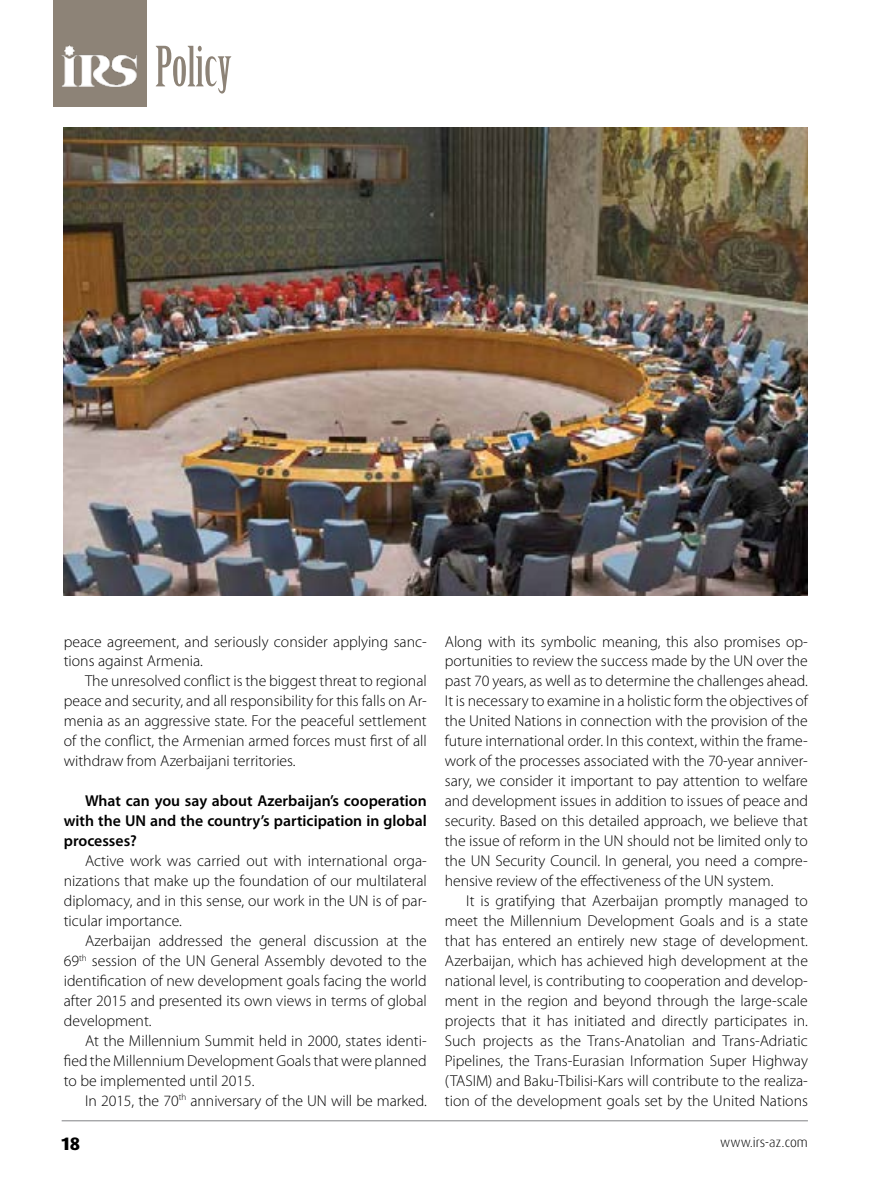
<style>
.page{position:relative;width:893px;height:1191px;background:#fff}
.page>*{position:absolute;margin:0;border:0;box-sizing:border-box;transform-origin:0 0}
.t1{font:54.15px "Birch Std";color:#8d8377}
.t2{font:800 18px "Dax Pro";color:#000}
.t3{font:300 15.75px/20px "Myriad Pro";color:#000;text-align:justify}
.t4{font:600 15.75px/20px "Myriad Pro";color:#000;text-align:justify}
.t5{font:300 13.5px "Dax Pro";color:#000}
</style>
<div class="page">
<hr style="left:62px;top:1120px;width:746px;height:1px;background:#808285">
<div style="left:53px;top:0;width:94px;height:106px;background:#8d8377"></div>
<img style="left:61px;top:45px;width:76px;height:41px">
<img style="left:64px;top:128px;width:744px;height:467px">
<h1 class="t1" style="left:155px;top:36px;width:78px">Policy</h1>
<p class="t3" style="left:64px;top:631px;width:365px">peace agreement, and seriously consider applying sanc&shy;tions against Armenia.</p>
<p class="t3" style="left:64px;top:671px;width:365px;text-indent:21px">The unresolved conflict is the biggest threat to regional peace and security, and all responsibility for this falls on Ar&shy;menia as an aggressive state. For the peaceful settlement of the conflict, the Armenian armed forces must first of all withdraw from Azerbaijani territories.</p>
<p class="t4" style="left:64px;top:790px;width:365px;text-indent:21px">What can you say about Azerbaijan’s cooperation with the UN and the country’s participation in global processes?</p>
<p class="t3" style="left:64px;top:851px;width:365px;text-indent:21px">Active work was carried out with international orga&shy;nizations that make up the foundation of our multilateral diplomacy, and in this sense, our work in the UN is of par&shy;ticular importance.</p>
<p class="t3" style="left:64px;top:931px;width:365px;text-indent:21px">Azerbaijan addressed the general discussion at the 69<sup>th</sup> session of the UN General Assembly devoted to the identification of new development goals facing the world after 2015 and presented its own views in terms of global development.</p>
<p class="t3" style="left:64px;top:1030px;width:365px;text-indent:21px">At the Millennium Summit held in 2000, states identi&shy;fied the Millennium Development Goals that were planned to be implemented until 2015.</p>
<p class="t3" style="left:85px;top:1090px;width:343px">In 2015, the 70<sup>th</sup> anniversary of the UN will be marked.</p>
<p class="t3" style="left:445px;top:631px;width:365px">Along with its symbolic meaning, this also promises op&shy;portunities to review the success made by the UN over the past 70 years, as well as to determine the challenges ahead.<br>It is necessary to examine in a holistic form the objectives of the United Nations in connection with the provision of the future international order. In this context, within the frame&shy;work of the processes associated with the 70-year anniver&shy;sary, we consider it important to pay attention to welfare and development issues in addition to issues of peace and security. Based on this detailed approach, we believe that the issue of reform in the UN should not be limited only to the UN Security Council. In general, you need a compre&shy;hensive review of the effectiveness of the UN system.</p>
<p class="t3" style="left:445px;top:891px;width:365px;text-indent:21px">It is gratifying that Azerbaijan promptly managed to meet the Millennium Development Goals and is a state that has entered an entirely new stage of development.<br>Azerbaijan, which has achieved high development at the national level, is contributing to cooperation and develop&shy;ment in the region and beyond through the large-scale projects that it has initiated and directly participates in.<br>Such projects as the Trans-Anatolian and Trans-Adriatic Pipelines, the Trans-Eurasian Information Super Highway (TASIM) and Baku-Tbilisi-Kars will contribute to the realiza&shy;tion of the development goals set by the United Nations</p>
<p class="t2" style="left:62px;top:1131px;width:20px">18</p>
<p class="t5" style="left:720px;top:1133px;width:89px">www.irs-az.com</p>
</div>
